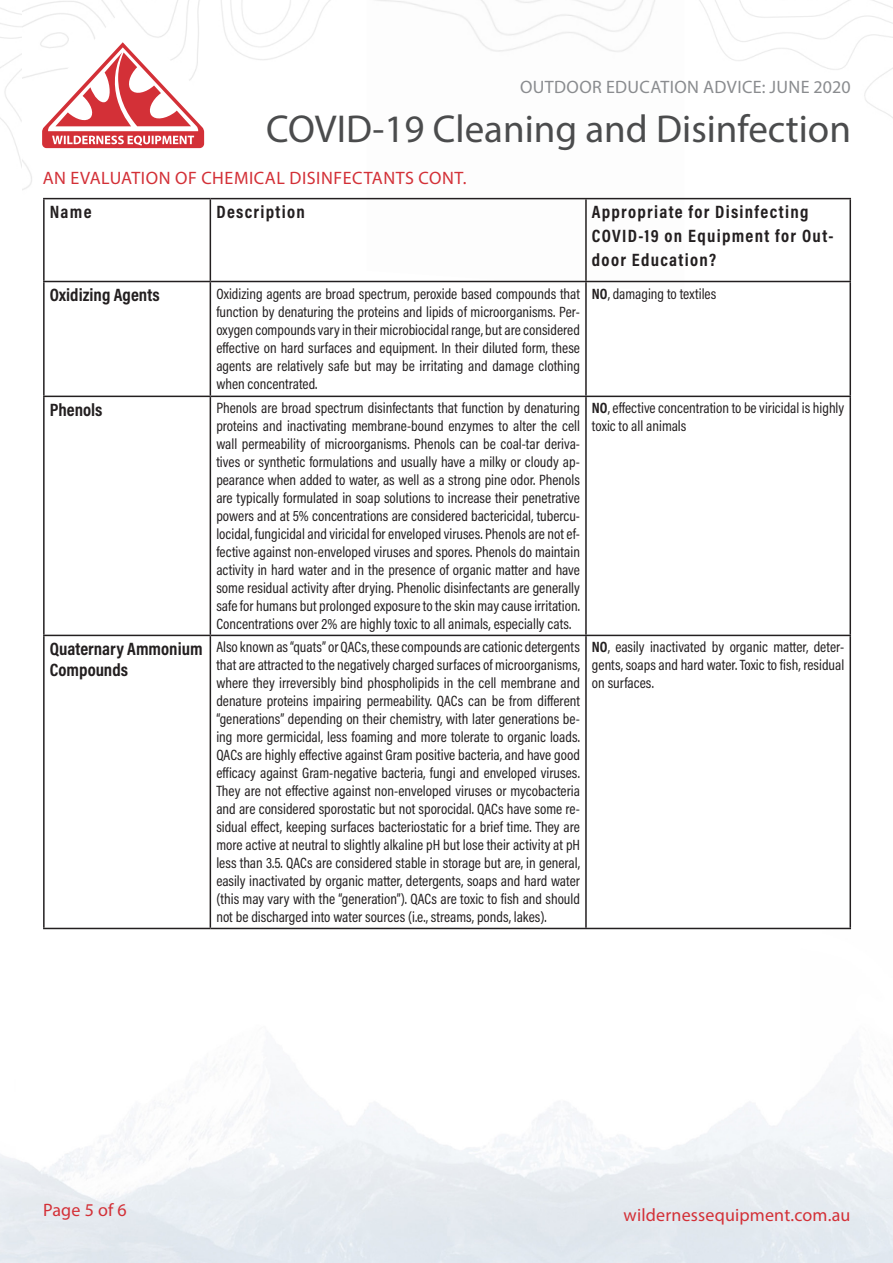
<style>
.page{position:relative;width:893px;height:1263px;background:#fff}
.page>*{position:absolute;margin:0;border:0;box-sizing:border-box;transform-origin:0 0}
.t1{font:39px "Myriad Pro";color:#4b4c4d}
.t2{font:700 18px/24px "Acumin Pro Cond";letter-spacing:.07em;color:#231f20}
.t3{font:700 18px/21.6px "Acumin Pro Cond";color:#231f20}
.t4{font:18px "Myriad Pro";letter-spacing:.03em;color:#d33037}
.t5{font:18px "Myriad Pro";letter-spacing:.01em;color:#d33037}
.t6{font:18px "Myriad Pro";letter-spacing:.02em;color:#8a8c8f}
.t7{font:15px/18px "Acumin Pro Cond";color:#231f20;text-align:justify}
.s1{font-weight:700}
</style>
<div class="page">
<svg style="left:0;top:0;width:249px;height:191px"></svg>
<svg style="left:42px;top:42px;width:162px;height:106px"></svg>
<hr style="left:43px;top:198px;width:167px;height:1px;background:#231f20">
<hr style="left:43px;top:199px;width:2px;height:82px;background:#231f20">
<hr style="left:210px;top:198px;width:376px;height:1px;background:#231f20">
<hr style="left:210px;top:199px;width:1px;height:82px;background:#231f20">
<hr style="left:586px;top:198px;width:265px;height:1px;background:#231f20">
<hr style="left:585px;top:199px;width:2px;height:82px;background:#231f20">
<hr style="left:849px;top:199px;width:2px;height:82px;background:#231f20">
<hr style="left:43px;top:281px;width:167px;height:1px;background:#231f20">
<hr style="left:43px;top:282px;width:2px;height:114px;background:#231f20">
<hr style="left:210px;top:281px;width:376px;height:1px;background:#231f20">
<hr style="left:210px;top:282px;width:1px;height:114px;background:#231f20">
<hr style="left:586px;top:281px;width:265px;height:1px;background:#231f20">
<hr style="left:585px;top:282px;width:2px;height:114px;background:#231f20">
<hr style="left:849px;top:282px;width:2px;height:114px;background:#231f20">
<hr style="left:43px;top:396px;width:167px;height:1px;background:#231f20">
<hr style="left:43px;top:397px;width:2px;height:238px;background:#231f20">
<hr style="left:210px;top:396px;width:376px;height:1px;background:#231f20">
<hr style="left:210px;top:397px;width:1px;height:238px;background:#231f20">
<hr style="left:586px;top:396px;width:265px;height:1px;background:#231f20">
<hr style="left:585px;top:397px;width:2px;height:238px;background:#231f20">
<hr style="left:849px;top:397px;width:2px;height:238px;background:#231f20">
<hr style="left:43px;top:635px;width:167px;height:1px;background:#231f20">
<hr style="left:43px;top:636px;width:2px;height:292px;background:#231f20">
<hr style="left:210px;top:635px;width:376px;height:1px;background:#231f20">
<hr style="left:210px;top:636px;width:1px;height:292px;background:#231f20">
<hr style="left:586px;top:635px;width:265px;height:1px;background:#231f20">
<hr style="left:585px;top:636px;width:2px;height:292px;background:#231f20">
<hr style="left:849px;top:636px;width:2px;height:292px;background:#231f20">
<hr style="left:43px;top:928px;width:167px;height:1px;background:#231f20">
<hr style="left:210px;top:928px;width:376px;height:1px;background:#231f20">
<hr style="left:586px;top:928px;width:265px;height:1px;background:#231f20">
<p class="t6" style="left:520px;top:76px;width:332px">OUTDOOR EDUCATION ADVICE: JUNE 2020</p>
<p class="t1" style="left:266px;top:105px;width:586px">COVID-19 Cleaning and Disinfection</p>
<p class="t4" style="left:43px;top:167px;width:425px">AN EVALUATION OF CHEMICAL DISINFECTANTS CONT.</p>
<p class="t2" style="left:50px;top:199px;width:43px">Name</p>
<p class="t2" style="left:216px;top:199px;width:90px">Description</p>
<p class="t2" style="left:592px;top:199px;width:243px">Appropriate for Disinfecting<br>COVID-19 on Equipment for Out&shy;door Education?</p>
<p class="t3" style="left:50px;top:283px;width:111px">Oxidizing Agents</p>
<p class="t7" style="left:216px;top:284px;width:365px">Oxidizing agents are broad spectrum, peroxide based compounds that function by denaturing the proteins and lipids of microorganisms. Per&shy;oxygen compounds vary in their microbiocidal range, but are considered effective on hard surfaces and equipment. In their diluted form, these agents are relatively safe but may be irritating and damage clothing when concentrated.</p>
<p class="t7" style="left:592px;top:284px;width:126px"><span class="s1">NO</span>, damaging to textiles</p>
<p class="t3" style="left:50px;top:398px;width:54px">Phenols</p>
<p class="t7" style="left:216px;top:399px;width:365px">Phenols are broad spectrum disinfectants that function by denaturing proteins and inactivating membrane-bound enzymes to alter the cell wall permeability of microorganisms. Phenols can be coal-tar deriva&shy;tives or synthetic formulations and usually have a milky or cloudy ap&shy;pearance when added to water, as well as a strong pine odor. Phenols are typically formulated in soap solutions to increase their penetrative powers and at 5% concentrations are considered bactericidal, tubercu&shy;locidal, fungicidal and viricidal for enveloped viruses. Phenols are not ef&shy;fective against non-enveloped viruses and spores. Phenols do maintain activity in hard water and in the presence of organic matter and have some residual activity after drying. Phenolic disinfectants are generally safe for humans but prolonged exposure to the skin may cause irritation.<br>Concentrations over 2% are highly toxic to all animals, especially cats.</p>
<p class="t7" style="left:592px;top:399px;width:254px"><span class="s1">NO</span>, effective concentration to be viricidal is highly toxic to all animals</p>
<p class="t3" style="left:50px;top:637px;width:154px">Quaternary Ammonium<br>Compounds</p>
<p class="t7" style="left:216px;top:638px;width:365px">Also known as “quats” or QACs, these compounds are cationic detergents that are attracted to the negatively charged surfaces of microorganisms, where they irreversibly bind phospholipids in the cell membrane and denature proteins impairing permeability. QACs can be from different “generations” depending on their chemistry, with later generations be&shy;ing more germicidal, less foaming and more tolerate to organic loads.<br>QACs are highly effective against Gram positive bacteria, and have good efficacy against Gram-negative bacteria, fungi and enveloped viruses.<br>They are not effective against non-enveloped viruses or mycobacteria and are considered sporostatic but not sporocidal. QACs have some re&shy;sidual effect, keeping surfaces bacteriostatic for a brief time. They are more active at neutral to slightly alkaline pH but lose their activity at pH less than 3.5. QACs are considered stable in storage but are, in general, easily inactivated by organic matter, detergents, soaps and hard water (this may vary with the “generation”). QACs are toxic to fish and should not be discharged into water sources (i.e., streams, ponds, lakes).</p>
<p class="t7" style="left:592px;top:638px;width:254px"><span class="s1">NO</span>, easily inactivated by organic matter, deter&shy;gents, soaps and hard water. Toxic to fish, residual on surfaces.</p>
<p class="t5" style="left:43px;top:1199px;width:85px">Page 5 of 6</p>
<p class="t5" style="left:624px;top:1204px;width:228px">wildernessequipment.com.au</p>
</div>
